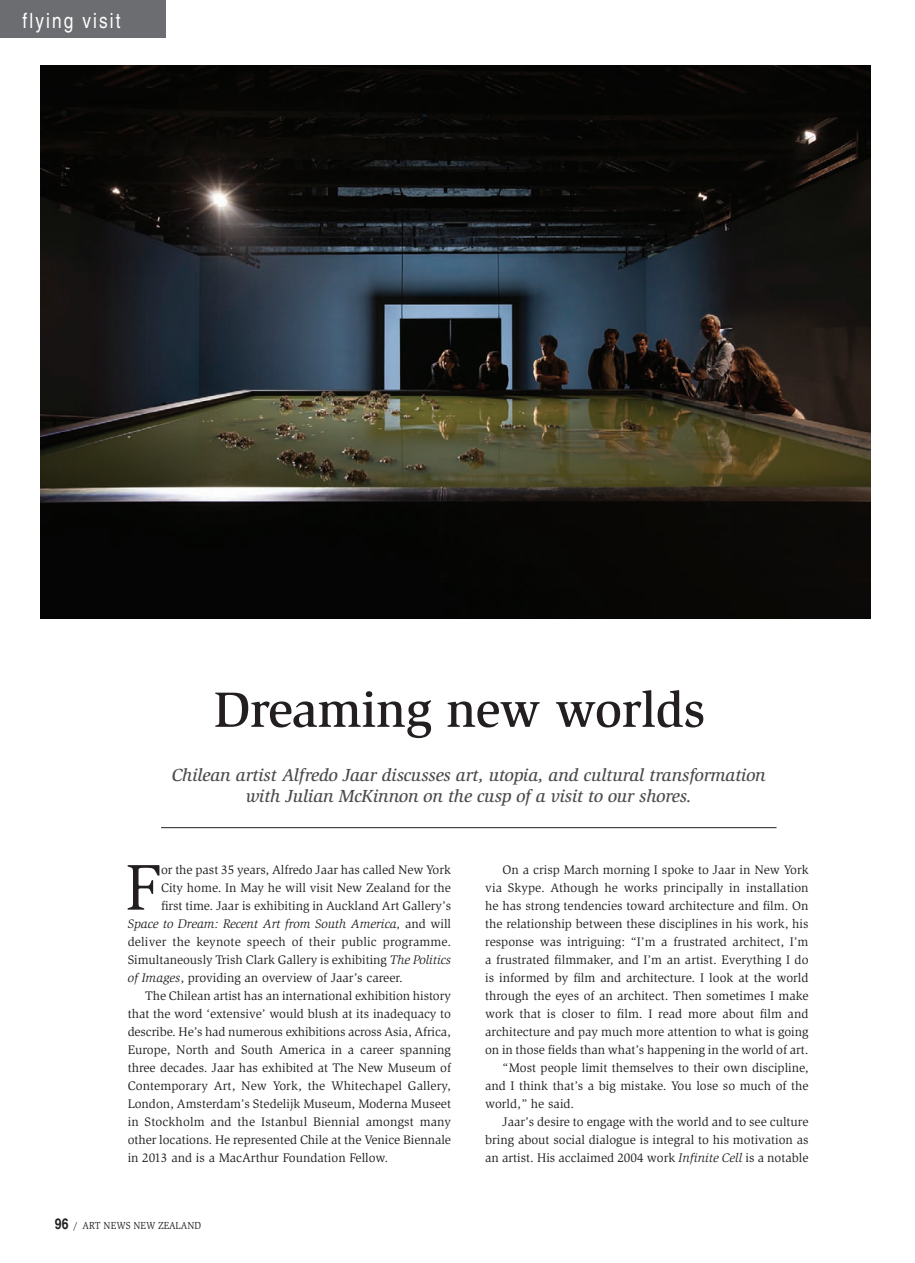
<style>
.page{position:relative;width:915px;height:1263px;background:#fff}
.page>*{position:absolute;margin:0;border:0;box-sizing:border-box;transform-origin:0 0}
.Body_Text__No_Indent{font:66.45px "Slimbach";color:#231f20}
.Article_Title{font:500 51px "Slimbach";letter-spacing:-.01em;color:#231f20}
.Body{font:condensed 21px "Helvetica";letter-spacing:.1em;color:#fff}
.Sell{font:italic 500 18px/21px "Slimbach";letter-spacing:-.01em;color:#4b4c4d;text-align:center}
.Body_Text{font:12.75px/18px "Slimbach";color:#231f20;text-align:justify}
.Body_Text__No_Indent-2{font:12.75px "Slimbach";color:#231f20}
.Body_Text__No_Indent-3{font:italic 12.75px "Slimbach";color:#231f20}
.t1{font:10.5px "Slimbach";color:#231f20;scale:.9 1}
.s1{font-style:normal}
.s2{font-style:italic}
.s3{font-family:"Helvetica";font-weight:700;font-stretch:condensed;font-size:15px}
</style>
<div class="page">
<img style="left:40px;top:66px;width:830px;height:553px">
<div style="left:0;top:0;width:165px;height:38px;background:#6c6d70"></div>
<hr style="left:161px;top:827px;width:615px;height:1px;background:#231f20">
<p class="Body" style="left:23px;top:9px;width:99px">flying visit</p>
<p class="Article_Title" style="left:213px;top:679px;width:493px">Dreaming new worlds</p>
<p class="Sell" style="left:172px;top:764px;width:595px">Chilean artist Alfredo Jaar discusses art, utopia, and cultural transformation with Julian McKinnon on the cusp of a visit to our shores.</p>
<p class="Body_Text__No_Indent" style="left:125px;top:849px;width:37px">F</p>
<p class="Body_Text__No_Indent-2" style="left:161px;top:862px;width:291px">or the past 35 years, Alfredo Jaar has called New York</p>
<p class="Body_Text__No_Indent-2" style="left:161px;top:880px;width:291px">City home. In May he will visit New Zealand for the</p>
<p class="Body_Text__No_Indent-2" style="left:161px;top:898px;width:291px">first time. Jaar is exhibiting in Auckland Art Gallery’s</p>
<p class="Body_Text__No_Indent-3" style="left:128px;top:916px;width:325px">Space to Dream: Recent Art from South America, <span class="s1">and will</span></p>
<p class="Body_Text__No_Indent-2" style="left:128px;top:934px;width:325px">deliver the keynote speech of their public programme.</p>
<p class="Body_Text__No_Indent-2" style="left:128px;top:952px;width:325px">Simultaneously Trish Clark Gallery is exhibiting <span class="s2">The Politics</span></p>
<p class="Body_Text__No_Indent-2" style="left:128px;top:970px;width:276px"><span class="s2">of Images</span>, providing an overview of Jaar’s career.</p>
<p class="Body_Text" style="left:128px;top:986px;width:325px;text-indent:17px">The Chilean artist has an international exhibition history that the word ‘extensive’ would blush at its inadequacy to describe. He’s had numerous exhibitions across Asia, Africa, Europe, North and South America in a career spanning three decades. Jaar has exhibited at The New Museum of Contemporary Art, New York, the Whitechapel Gallery, London, Amsterdam’s Stedelijk Museum, Moderna Museet in Stockholm and the Istanbul Biennial amongst many other locations. He represented Chile at the Venice Biennale in 2013 and is a MacArthur Foundation Fellow.</p>
<p class="t1" style="left:55px;top:1219px;width:164px"><span class="s3">96</span> / ART NEWS NEW ZEALAND</p>
<p class="Body_Text" style="left:485px;top:860px;width:325px;text-indent:17px">On a crisp March morning I spoke to Jaar in New York via Skype. Athough he works principally in installation he has strong tendencies toward architecture and film. On the relationship between these disciplines in his work, his response was intriguing: “I’m a frustrated architect, I’m a frustrated filmmaker, and I’m an artist. Everything I do is informed by film and architecture. I look at the world through the eyes of an architect. Then sometimes I make work that is closer to film. I read more about film and architecture and pay much more attention to what is going on in those fields than what’s happening in the world of art.</p>
<p class="Body_Text" style="left:485px;top:1058px;width:325px;text-indent:17px">“Most people limit themselves to their own discipline, and I think that’s a big mistake. You lose so much of the world,” he said.</p>
<p class="Body_Text" style="left:485px;top:1112px;width:325px;text-indent:17px">Jaar’s desire to engage with the world and to see culture bring about social dialogue is integral to his motivation as an artist. His acclaimed 2004 work <span class="s2">Infinite Cell</span> is a notable</p>
</div>
